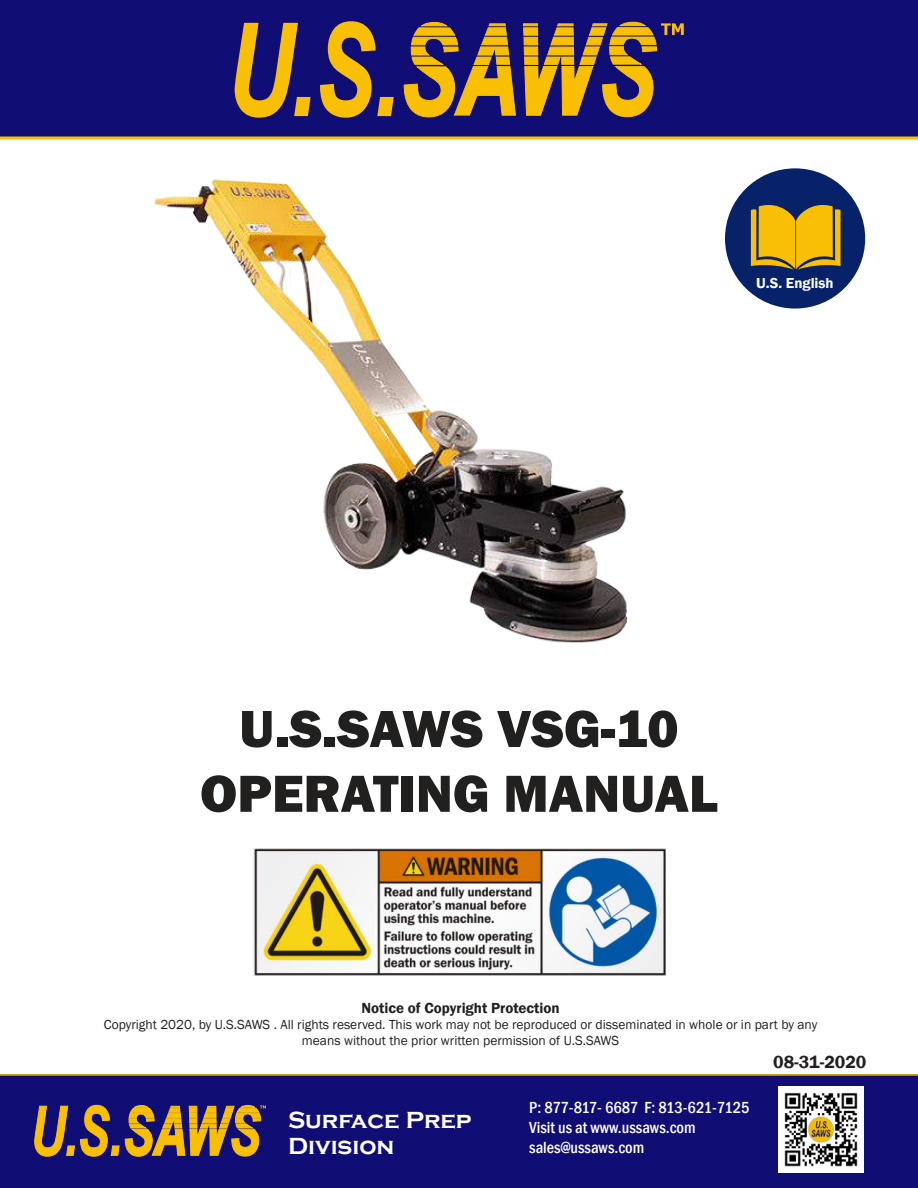
<style>
.page{position:relative;width:918px;height:1188px;background:#fff}
.page>*{position:absolute;margin:0;border:0;box-sizing:border-box;transform-origin:0 0}
.t1{font:800 54px/64.8px "Franklin Gothic";color:#221f1f;text-align:center}
.t2{font:700 24px/25.3px "Copperplate Gothic";color:#fff}
.t3{font:600 18px "Franklin Gothic";color:#221f1f}
.t4{font:500 condensed 16.5px/19.8px "Franklin Gothic";color:#fff}
.t5{font:600 15px "Franklin Gothic";color:#221f1f}
.t6{font:600 14.85px "Franklin Gothic";color:#fff}
.t7{font:13.5px/16.2px "Franklin Gothic";color:#221f1f;text-align:center}
</style>
<div class="page">
<div style="left:0;top:0;width:918px;height:139px;background:#100d75"></div>
<svg style="left:235px;top:22px;width:77px;height:96px"></svg>
<svg style="left:319px;top:21px;width:76px;height:97px"></svg>
<svg style="left:402px;top:22px;width:114px;height:96px"></svg>
<svg style="left:523px;top:22px;width:161px;height:95px"></svg>
<img style="left:253px;top:848px;width:412px;height:127px">
<div style="left:725px;top:168px;width:140px;height:141px;background:#072269;border-radius:50%"></div>
<svg style="left:751px;top:205px;width:90px;height:65px"></svg>
<div style="left:0;top:1074px;width:918px;height:114px;background:#100d75"></div>
<img style="left:778px;top:1087px;width:86px;height:85px">
<svg style="left:34px;top:1105px;width:232px;height:52px"></svg>
<img style="left:154px;top:179px;width:474px;height:464px">
<p class="t6" style="left:756px;top:278px;width:79px">U.S. English</p>
<h1 class="t1" style="left:200px;top:696px;width:520px">U.S.SAWS VSG-10<br>OPERATING MANUAL</h1>
<p class="t5" style="left:361px;top:1002px;width:200px">Notice of Copyright Protection</p>
<p class="t7" style="left:104px;top:1018px;width:715px">Copyright 2020, by U.S.SAWS . All rights reserved. This work may not be reproduced or disseminated in whole or in part by any means without the prior written permission of U.S.SAWS</p>
<h2 class="t2" style="left:288px;top:1107px;width:185px">Surface Prep<br>Division</h2>
<p class="t4" style="left:529px;top:1098px;width:222px">P: 877-817- 6687 F: 813-621-7125<br>Visit us at www.ussaws.com sales@ussaws.com</p>
<h3 class="t3" style="left:773px;top:1055px;width:95px">08-31-2020</h3>
</div>
